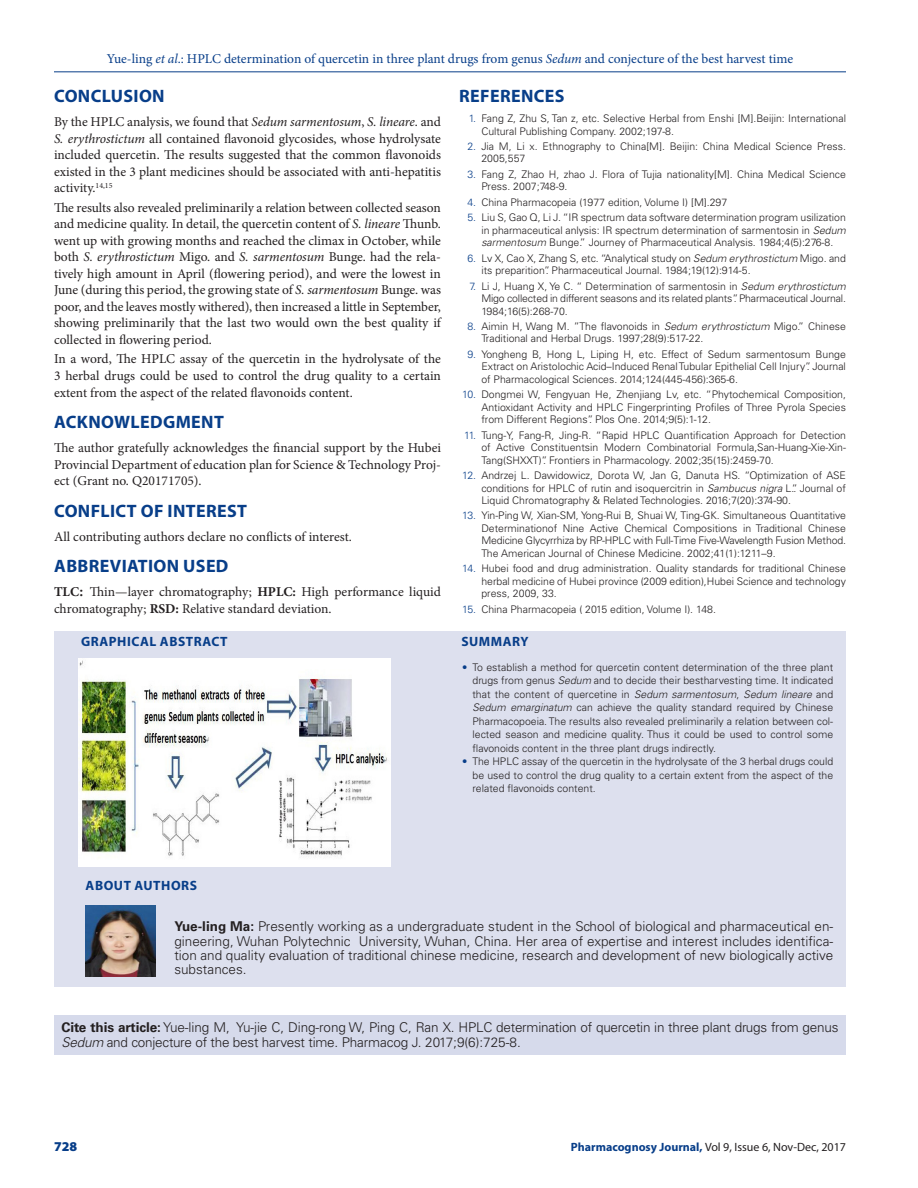
<style>
.page{position:relative;width:918px;height:1188px;background:#fff}
.page>*{position:absolute;margin:0;border:0;box-sizing:border-box;transform-origin:0 0}
._1_HD{font:700 18px "Myriad Pro";letter-spacing:.02em;color:#083e89}
.TXT{font:13.5px/16.5px "Minion Pro";color:#231f20;text-align:justify}
.ABS_AU_TX{font:300 13.5px/14.2px "Univers LT Std";color:#231f20;text-align:justify}
.ABS_TXT{font:300 13.5px/14.2px "Univers LT Std";letter-spacing:-.015em;color:#231f20}
.t1{font:13.5px "Minion Pro";color:#083e89}
.ABS_HD{font:700 13.5px "Myriad Pro";letter-spacing:.04em;color:#083e89}
.t2{font:900 13.5px "Myriad Pro";color:#083e89}
.t3{font:12px "Myriad Pro";color:#231f20}
.t4{font:300 10.5px/12.5px "Univers LT Std";color:#231f20;text-align:justify}
.s1{font-style:italic}
.s2{font-weight:700}
.s3{font-family:"Times New Roman";font-weight:700}
.s4{color:#083e89}
.s5{font-weight:700;color:#083e89}
</style>
<div class="page">
<hr style="left:54px;top:72px;width:792px;height:1px;background:#083e89">
<div style="left:54px;top:1015px;width:792px;height:40px;background:#d6daeb"></div>
<div style="left:54px;top:631px;width:792px;height:356px;background:#dde0ee"></div>
<img style="left:79px;top:658px;width:312px;height:208px">
<img style="left:86px;top:905px;width:69px;height:71px">
<p class="t1" style="left:107px;top:50px;width:688px">Yue-ling <span class="s1">et al</span>.: HPLC determination of quercetin in three plant drugs from genus <span class="s1">Sedum</span> and conjecture of the best harvest time</p>
<p class="_1_HD" style="left:54px;top:84px;width:112px">CONCLUSION</p>
<p class="TXT" style="left:54px;top:114px;width:389px">By the HPLC analysis, we found that <span class="s1">Sedum sarmentosum</span>, <span class="s1">S. lineare</span>. and <span class="s1">S. erythrostictum</span> all contained flavonoid glycosides, whose hydrolysate included quercetin. The results suggested that the common flavonoids existed in the 3 plant medicines should be associated with anti-hepatitis activity.<sup>14,15</sup></p>
<p class="TXT" style="left:54px;top:199px;width:389px">The results also revealed preliminarily a relation between collected season and medicine quality. In detail, the quercetin content of <span class="s1">S. lineare</span> Thunb. went up with growing months and reached the climax in October, while both <span class="s1">S. erythrostictum</span> Migo. and <span class="s1">S. sarmentosum</span> Bunge. had the rela&shy;tively high amount in April (flowering period), and were the lowest in June (during this period, the growing state of <span class="s1">S. sarmentosum</span> Bunge. was poor, and the leaves mostly withered), then increased a little in September, showing preliminarily that the last two would own the best quality if collected in flowering period.</p>
<p class="TXT" style="left:54px;top:351px;width:389px">In a word, The HPLC assay of the quercetin in the hydrolysate of the 3 herbal drugs could be used to control the drug quality to a certain extent from the aspect of the related flavonoids content.</p>
<p class="_1_HD" style="left:54px;top:410px;width:171px">ACKNOWLEDGMENT</p>
<p class="TXT" style="left:54px;top:440px;width:389px">The author gratefully acknowledges the financial support by the Hubei Provincial Department of education plan for Science &amp; Technology Proj&shy;ect (Grant no. Q20171705).</p>
<p class="_1_HD" style="left:54px;top:499px;width:194px">CONFLICT OF INTEREST</p>
<p class="TXT" style="left:54px;top:528px;width:299px">All contributing authors declare no conflicts of interest.</p>
<p class="_1_HD" style="left:54px;top:554px;width:176px">ABBREVIATION USED</p>
<p class="TXT" style="left:54px;top:584px;width:388px"><span class="s2">TLC</span><span class="s3">:</span> Thin—layer chromatography; <span class="s2">HPLC:</span> High performance liquid chromatography; <span class="s2">RSD:</span> Relative standard deviation.</p>
<p class="_1_HD" style="left:459px;top:84px;width:107px">REFERENCES</p>
<p class="t4" style="left:481px;top:112px;width:366px;text-indent:-13px"><span class="s4">1.</span> Fang Z, Zhu S, Tan z, etc. Selective Herbal from Enshi [M].Beijin: International<br>Cultural Publishing Company. 2002;197-8.</p>
<p class="t4" style="left:481px;top:140px;width:366px;text-indent:-14px"><span class="s4">2.</span> Jia M, Li x. Ethnography to China[M]. Beijin: China Medical Science Press.<br>2005,557</p>
<p class="t4" style="left:481px;top:168px;width:366px;text-indent:-14px"><span class="s4">3.</span> Fang Z, Zhao H, zhao J. Flora of Tujia nationality[M]. China Medical Science<br>Press. 2007;748-9.</p>
<p class="t4" style="left:467px;top:196px;width:261px"><span class="s4">4.</span> China Pharmacopeia (1977 edition, Volume I) [M].297</p>
<p class="t4" style="left:481px;top:211px;width:366px;text-indent:-14px"><span class="s4">5.</span> Liu S, Gao Q, Li J. “IR spectrum data software determination program usilization in pharmaceutical anlysis: IR spectrum determination of sarmentosin in <span class="s1">Sedum sarmentosum</span> Bunge.” Journey of Pharmaceutical Analysis. 1984;4(5):276-8.</p>
<p class="t4" style="left:481px;top:252px;width:366px;text-indent:-14px"><span class="s4">6.</span> Lv X, Cao X, Zhang S, etc. “Analytical study on <span class="s1">Sedum erythrostictum</span> Migo. and its preparition”. Pharmaceutical Journal. 1984;19(12):914-5.</p>
<p class="t4" style="left:481px;top:280px;width:366px;text-indent:-12px"><span class="s4">7.</span> Li J, Huang X, Ye C. “ Determination of sarmentosin in <span class="s1">Sedum erythrostictum </span>Migo collected in different seasons and its related plants”. Pharmaceutical Journal.<br>1984;16(5):268-70.</p>
<p class="t4" style="left:481px;top:320px;width:366px;text-indent:-14px"><span class="s4">8.</span> Aimin H, Wang M. ”The flavonoids in <span class="s1">Sedum erythrostictum</span> Migo.” Chinese<br>Traditional and Herbal Drugs. 1997;28(9):517-22.</p>
<p class="t4" style="left:481px;top:348px;width:366px;text-indent:-14px"><span class="s4">9.</span> Yongheng B, Hong L, Liping H, etc. Effect of Sedum sarmentosum Bunge Extract on Aristolochic Acid–Induced Renal Tubular Epithelial Cell Injury”. Journal of Pharmacological Sciences. 2014;124(445-456):365-6.</p>
<p class="t4" style="left:481px;top:388px;width:366px;text-indent:-19px"><span class="s4">10.</span> Dongmei W, Fengyuan He, Zhenjiang Lv, etc. “Phytochemical Composition, Antioxidant Activity and HPLC Fingerprinting Profiles of Three Pyrola Species from Different Regions”. Plos One. 2014;9(5):1-12.</p>
<p class="t4" style="left:481px;top:429px;width:366px;text-indent:-17px"><span class="s4">11.</span> Tung-Y, Fang-R, Jing-R. “Rapid HPLC Quantification Approach for Detection of Active Constituentsin Modern Combinatorial Formula,San-Huang-Xie-Xin-Tang(SHXXT)”. Frontiers in Pharmacology. 2002;35(15):2459-70.</p>
<p class="t4" style="left:481px;top:469px;width:366px;text-indent:-19px"><span class="s4">12.</span> Andrzej L. Dawidowicz, Dorota W, Jan G, Danuta HS. “Optimization of ASE conditions for HPLC of rutin and isoquercitrin in <span class="s1">Sambucus nigra</span> L.”. Journal of Liquid Chromatography &amp; Related Technologies. 2016;7(20):374-90.</p>
<p class="t4" style="left:481px;top:510px;width:366px;text-indent:-19px"><span class="s4">13.</span> Yin-Ping W, Xian-SM, Yong-Rui B, Shuai W, Ting-GK. Simultaneous Quantitative Determinationof Nine Active Chemical Compositions in Traditional Chinese Medicine Glycyrrhiza by RP-HPLC with Full-Time Five-Wavelength Fusion Method.<br>The American Journal of Chinese Medicine. 2002;41(1):1211–9.</p>
<p class="t4" style="left:481px;top:562px;width:366px;text-indent:-19px"><span class="s4">14.</span> Hubei food and drug administration. Quality standards for traditional Chinese herbal medicine of Hubei province (2009 edition),Hubei Science and technology press, 2009, 33.</p>
<p class="t4" style="left:462px;top:603px;width:256px"><span class="s4">15.</span> China Pharmacopeia ( 2015 edition, Volume I). 148.</p>
<p class="ABS_HD" style="left:81px;top:633px;width:148px">GRAPHICAL ABSTRACT</p>
<p class="ABS_HD" style="left:461px;top:633px;width:69px">SUMMARY</p>
<p class="ABS_HD" style="left:86px;top:877px;width:113px">ABOUT AUTHORS</p>
<p class="t4" style="left:472px;top:660px;width:362px;line-height:13.5px;text-indent:-10px"><span class="s4">•</span> To establish a method for quercetin content determination of the three plant drugs from genus <span class="s1">Sedum</span> and to decide their bestharvesting time. It indicated that the content of quercetine in <span class="s1">Sedum sarmentosum</span>, <span class="s1">Sedum lineare</span> and <span class="s1">Sedum emarginatum</span> can achieve the quality standard required by Chinese Pharmacopoeia. The results also revealed preliminarily a relation between col&shy;lected season and medicine quality. Thus it could be used to control some flavonoids content in the three plant drugs indirectly.</p>
<p class="t4" style="left:472px;top:755px;width:362px;line-height:13.5px;text-indent:-10px"><span class="s4">•</span> The HPLC assay of the quercetin in the hydrolysate of the 3 herbal drugs could be used to control the drug quality to a certain extent from the aspect of the related flavonoids content.</p>
<p class="ABS_AU_TX" style="left:174px;top:919px;width:660px"><span class="s2">Yue-ling Ma:</span> Presently working as a undergraduate student in the School of biological and pharmaceutical en&shy;gineering, Wuhan Polytechnic University, Wuhan, China. Her area of expertise and interest includes identifica&shy;tion and quality evaluation of traditional chinese medicine, research and development of new biologically active substances.</p>
<p class="ABS_TXT" style="left:62px;top:1020px;width:779px"><span class="s2">Cite this article:</span> Yue-ling M, Yu-jie C, Ding-rong W, Ping C, Ran X. HPLC determination of quercetin in three plant drugs from genus<br><span class="s1">Sedum</span> and conjecture of the best harvest time. Pharmacog J. 2017;9(6):725-8.</p>
<p class="t2" style="left:54px;top:1137px;width:25px">728</p>
<p class="t3" style="left:571px;top:1139px;width:277px"><span class="s5">Pharmacognosy Journal,</span> Vol 9, Issue 6, Nov-Dec, 2017</p>
</div>
